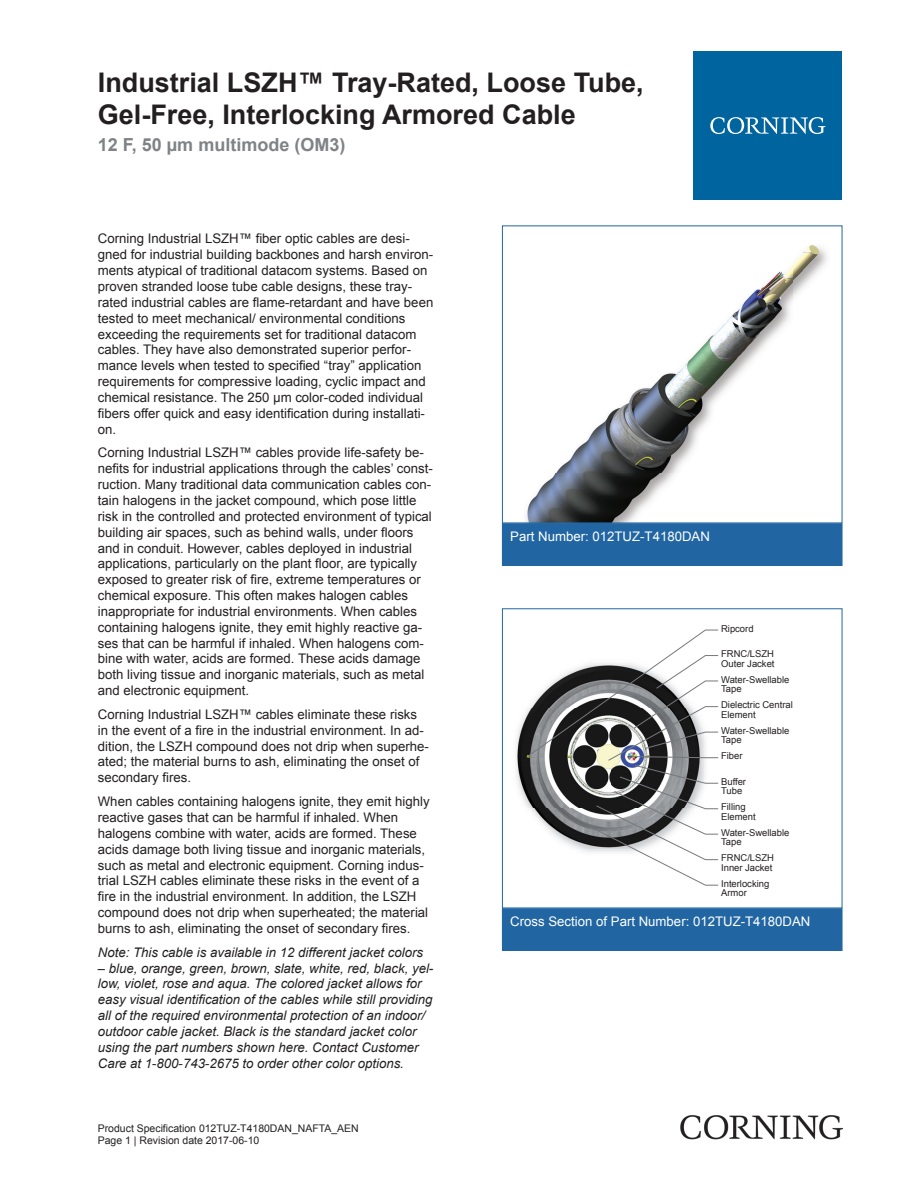
<style>
.page{position:relative;width:919px;height:1187px;background:#fff}
.page>*{position:absolute;margin:0;border:0;box-sizing:border-box;transform-origin:0 0}
.t1{font:700 27px/32.4px "Arial";color:#231f20}
.t2{font:700 18px "Arial";color:#808285}
.t3{font:13.2px/15.9px "Arial";color:#231f20}
.t4{font:italic 13.2px/15.9px "Arial";color:#231f20}
.t5{font:13.2px "Arial";color:#fff}
.t6{font:10.5px/12.6px "Arial";color:#231f20}
.t7{font:9.45px/9.4px "Arial";color:#231f20}
.s1{font-style:normal}
</style>
<div class="page">
<img style="left:526px;top:245px;width:301px;height:276px">
<div style="left:502px;top:523px;width:340px;height:42px;background:#2166a2"></div>
<div style="left:502px;top:523px;width:340px;height:43px;border:1px solid #2166a2"></div>
<img style="left:516px;top:712px;width:11px;height:94px">
<svg style="left:527px;top:629px;width:191px;height:256px"></svg>
<div style="left:502px;top:608px;width:340px;height:300px;border:1px solid #2166a2"></div>
<div style="left:502px;top:908px;width:340px;height:42px;background:#2166a2"></div>
<div style="left:502px;top:908px;width:340px;height:42px;border:1px solid #2166a2"></div>
<div style="left:693px;top:51px;width:149px;height:149px;background:#00649e"></div>
<svg style="left:710px;top:117px;width:115px;height:17px"></svg>
<img style="left:680px;top:1115px;width:162px;height:24px">
<h1 class="t1" style="left:98px;top:66px;width:547px">Industrial LSZH™ Tray-Rated, Loose Tube,<br>Gel-Free, Interlocking Armored Cable</h1>
<h2 class="t2" style="left:98px;top:132px;width:249px">12 F, 50 µm multimode (OM3)</h2>
<p class="t3" style="left:98px;top:231px;width:337px">Corning Industrial LSZH™ fiber optic cables are desi&shy;gned for industrial building backbones and harsh environ&shy;ments atypical of traditional datacom systems. Based on proven stranded loose tube cable designs, these tray - rated industrial cables are flame -retardant and have been tested to meet mechanical/ environmental conditions exceeding the requirements set for traditional datacom cables. They have also demonstrated superior perfor&shy;mance levels when tested to specified “tray” application requirements for compressive loading, cyclic impact and chemical resistance. The 250 μm color -coded individual fibers offer quick and easy identification during installati&shy;on.</p>
<p class="t3" style="left:98px;top:444px;width:336px">Corning Industrial LSZH™ cables provide life -safety be&shy;nefits for industrial applications through the cables’ const&shy;ruction. Many traditional data communication cables con&shy;tain halogens in the jacket compound, which pose little risk in the controlled and protected environment of typical building air spaces, such as behind walls, under floors and in conduit. However, cables deployed in industrial applications, particularly on the plant floor, are typically exposed to greater risk of fire, extreme temperatures or chemical exposure. This often makes halogen cables inappropriate for industrial environments. When cables containing halogens ignite, they emit highly reactive ga&shy;ses that can be harmful if inhaled. When halogens com&shy;bine with water, acids are formed. These acids damage both living tissue and inorganic materials, such as metal and electronic equipment.</p>
<p class="t3" style="left:98px;top:706px;width:332px">Corning Industrial LSZH™ cables eliminate these risks in the event of a fire in the industrial environment. In ad&shy;dition, the LSZH compound does not drip when superhe&shy;ated; the material burns to ash, eliminating the onset of secondary fires.</p>
<p class="t3" style="left:98px;top:793px;width:333px">When cables containing halogens ignite, they emit highly reactive gases that can be harmful if inhaled. When halogens combine with water, acids are formed. These acids damage both living tissue and inorganic materials, such as metal and electronic equipment. Corning indus&shy;trial LSZH cables eliminate these risks in the event of a fire in the industrial environment. In addition, the LSZH compound does not drip when superheated; the material burns to ash, eliminating the onset of secondary fires.</p>
<p class="t4" style="left:98px;top:944px;width:326px">Note: This cable is available in 12 different jacket colors</p>
<p class="t4" style="left:98px;top:960px;width:337px"><span class="s1">–</span> blue, orange, green, brown, slate, white, red, black, yel&shy;low, violet, rose and aqua. The colored jacket allows for easy visual identification of the cables while still providing all of the required environmental protection of an indoor/ outdoor cable jacket. Black is the standard jacket color using the part numbers shown here. Contact Customer Care at 1 <span class="s1">-</span>800 <span class="s1">-</span>743 <span class="s1">-</span>2675 to order other color options.</p>
<p class="t6" style="left:98px;top:1121px;width:262px">Product Specification 012TUZ-T4180DAN_NAFTA_AEN<br>Page 1 | Revision date 2017-06-10</p>
<p class="t5" style="left:510px;top:527px;width:201px">Part Number: 012TUZ-T4180DAN</p>
<p class="t7" style="left:721px;top:623px;width:34px">Ripcord</p>
<p class="t7" style="left:721px;top:649px;width:55px">FRNC/LSZH<br>Outer Jacket</p>
<p class="t7" style="left:721px;top:674px;width:70px">Water-Swellable<br>Tape</p>
<p class="t7" style="left:721px;top:700px;width:73px">Dielectric Central<br>Element</p>
<p class="t7" style="left:721px;top:725px;width:70px">Water-Swellable<br>Tape</p>
<p class="t7" style="left:721px;top:751px;width:23px">Fiber</p>
<p class="t7" style="left:721px;top:776px;width:26px">Buffer<br>Tube</p>
<p class="t7" style="left:721px;top:802px;width:36px">Filling<br>Element</p>
<p class="t7" style="left:721px;top:827px;width:70px">Water-Swellable<br>Tape</p>
<p class="t7" style="left:721px;top:853px;width:54px">FRNC/LSZH<br>Inner Jacket</p>
<p class="t7" style="left:721px;top:878px;width:50px">Interlocking<br>Armor</p>
<p class="t5" style="left:510px;top:912px;width:302px">Cross Section of Part Number: 012TUZ-T4180DAN</p>
</div>
